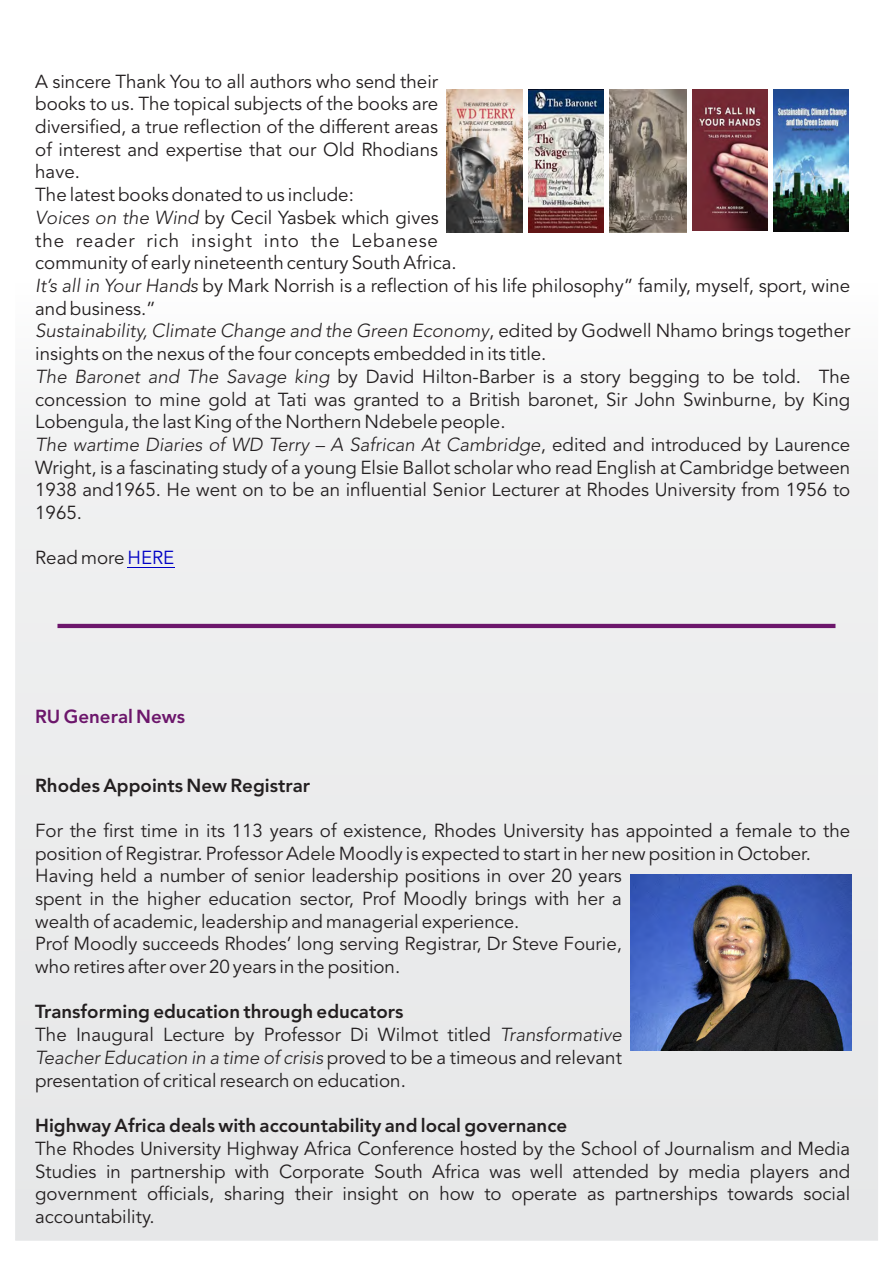
<style>
.page{position:relative;width:893px;height:1263px;background:#fff}
.page>*{position:absolute;margin:0;border:0;box-sizing:border-box;transform-origin:0 0}
.t1{font:18.75px/22.6px "Avenir";color:#231f20}
.t2{font:italic 300 18.75px "Avenir LT";color:#231f20}
.t3{font:800 18.75px "Avenir";color:#231f20}
.t4{font:800 18.75px "Avenir";color:#6c166b}
.s1{font-family:"Avenir LT";font-weight:300;font-style:italic}
.s2{font-family:"Minion Pro"}
.s3{font-family:"Avenir";font-weight:400;font-style:normal}
.s4{color:#0000c4}
.s5{font-weight:800}
</style>
<div class="page">
<div style="left:15px;top:23px;width:863px;height:1217px;background:linear-gradient(to bottom,#fff,#e2e4e5);border:1px solid #e6e7e8"></div>
<img style="left:447px;top:90px;width:76px;height:143px">
<img style="left:528px;top:90px;width:76px;height:143px">
<img style="left:773px;top:90px;width:75px;height:142px">
<img style="left:692px;top:90px;width:75px;height:141px">
<img style="left:610px;top:90px;width:76px;height:142px">
<hr style="left:57px;top:624px;width:778px;height:4px;background:#6c166b">
<img style="left:630px;top:874px;width:221px;height:177px">
<hr style="left:127px;top:567px;width:48px;height:1px;background:#0000c4">
<p class="t1" style="left:35px;top:72px;width:817px">A sincere Thank You to all authors who send their<br>books to us. The topical subjects of the books are<br>diversified, a true reflection of the different areas<br>of interest and expertise that our Old Rhodians<br>have.<br>The latest books donated to us include:<br><span class="s1">Voices on the Wind</span> by Cecil Yasbe<span class="s2">k</span> which gives<br>the reader rich insight into the Lebanese<br>community of early nineteenth century South Africa.<br><span class="s1">It’s all in Your Hands</span> by Mark Norrish is a reflection of his life philosophy” family, myself, sport, wine and business.”</p>
<p class="t2" style="left:35px;top:323px;width:817px">Sustainability, Climate Change and the Green Economy<span class="s3">, edited by Godwell Nhamo brings together</span></p>
<p class="t1" style="left:35px;top:344px;width:817px">insights on the nexus of the four concepts embedded in its title.<br><span class="s1">The Baronet and The Savage king</span> by David Hilton-Barber is a story begging to be told. The concession to mine gold at Tati was granted to a British baronet, Sir John Swinburne, by King Lobengula, the last King of the Northern Ndebele people.</p>
<p class="t2" style="left:35px;top:437px;width:817px">The wartime Diaries of WD Terry – A Safrican At Cambridge<span class="s3">, edited and introduced by Laurence</span></p>
<p class="t1" style="left:35px;top:458px;width:817px;text-align:justify">Wright, is a fascinating study of a young Elsie Ballot scholar who read English at Cambridge between 1938 and1965. He went on to be an influential Senior Lecturer at Rhodes University from 1956 to 1965.</p>
<p class="t1" style="left:35px;top:549px;width:141px">Read more <span class="s4">HERE</span></p>
<p class="t4" style="left:35px;top:709px;width:152px">RU General News</p>
<p class="t3" style="left:35px;top:777px;width:276px">Rhodes Appoints New Registrar</p>
<p class="t1" style="left:35px;top:821px;width:817px">For the first time in its 113 years of existence, Rhodes University has appointed a female to the position of Registrar. Professor Adele Moodly is expected to start in her new position in October.<br>Having held a number of senior leadership positions in over 20 years<br>spent in the higher education sector, Prof Moodly brings with her a<br>wealth of academic, leadership and managerial experience.<br>Prof Moodly succeeds Rhodes’ long serving Registrar, Dr Steve Fourie,<br>who retires after over 20 years in the position.</p>
<p class="t1" style="left:35px;top:1003px;width:588px"><span class="s5">Transforming education through educators<br></span>The Inaugural Lecture by Professor Di Wilmot titled <span class="s1">Transformative</span></p>
<p class="t2" style="left:35px;top:1050px;width:588px">Teacher Education in a time of crisis <span class="s3">proved to be a timeous and relevant</span></p>
<p class="t1" style="left:35px;top:1071px;width:372px">presentation of critical research on education.</p>
<p class="t3" style="left:35px;top:1118px;width:533px">Highway Africa deals with accountability and local governance</p>
<p class="t1" style="left:35px;top:1139px;width:817px;text-align:justify">The Rhodes University Highway Africa Conference hosted by the School of Journalism and Media Studies in partnership with Corporate South Africa was well attended by media players and government officials, sharing their insight on how to operate as partnerships towards social accountability.</p>
</div>
